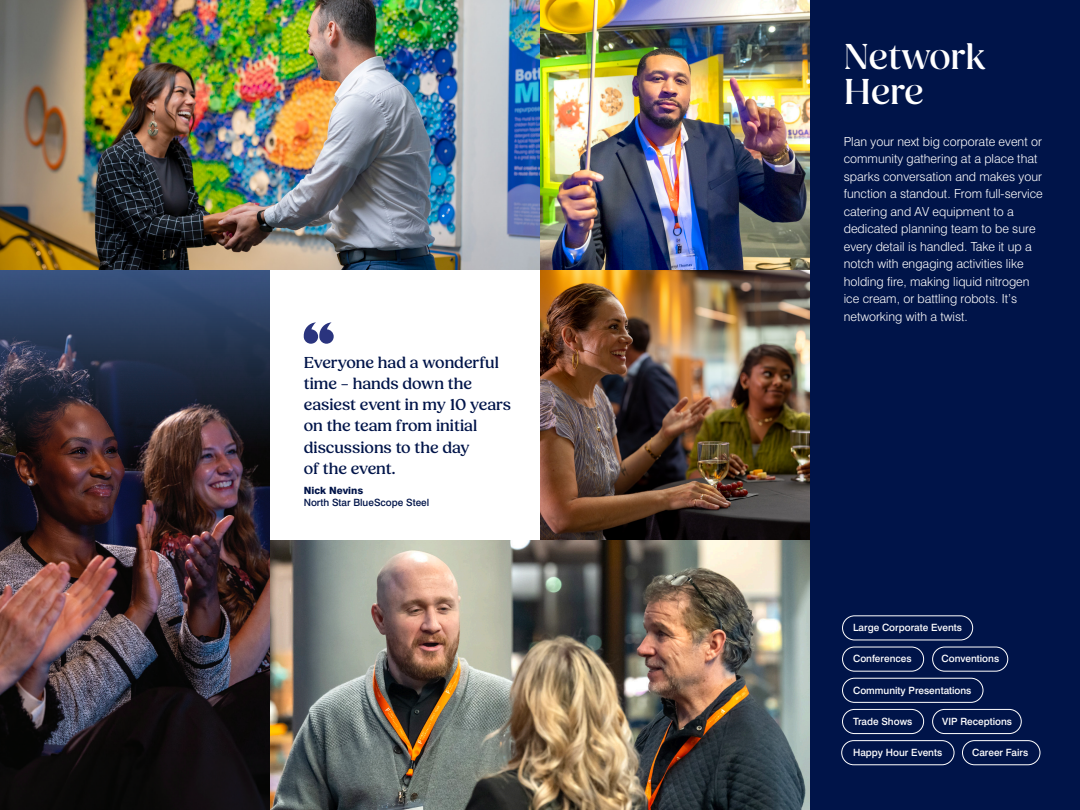
<style>
.page{position:relative;width:1080px;height:810px;background:#fff}
.page>*{position:absolute;margin:0;border:0;box-sizing:border-box;transform-origin:0 0}
.t1{font:500 36.88px/35px "Fields Display";color:#fff}
.t2{font:500 16.25px/21.2px "Fields";color:#001449}
.t3{font:300 12.5px/17.5px "Swiss 721";color:#fff}
.t4{font:500 10px "Swiss 721";color:#fff}
.t5{font:500 10px/12px "Swiss 721";color:#001449}
.s1{font-weight:800}
</style>
<div class="page">
<img style="left:0;top:0;width:540px;height:270px">
<img style="left:270px;top:540px;width:540px;height:270px">
<div style="left:810px;top:0;width:270px;height:810px;background:#001449"></div>
<div style="left:842px;top:616px;width:131px;height:24px;border:1px solid #fff;border-radius:12px"></div>
<div style="left:842px;top:647px;width:82px;height:24px;border:1px solid #fff;border-radius:12px"></div>
<div style="left:932px;top:647px;width:76px;height:24px;border:1px solid #fff;border-radius:12px"></div>
<div style="left:842px;top:709px;width:82px;height:25px;border:1px solid #fff;border-radius:12px"></div>
<div style="left:932px;top:709px;width:89px;height:25px;border:1px solid #fff;border-radius:12px"></div>
<div style="left:842px;top:678px;width:141px;height:25px;border:1px solid #fff;border-radius:12px"></div>
<div style="left:962px;top:740px;width:78px;height:25px;border:1px solid #fff;border-radius:12px"></div>
<div style="left:842px;top:740px;width:112px;height:25px;border:1px solid #fff;border-radius:12px"></div>
<svg style="left:304px;top:322px;width:30px;height:22px"></svg>
<img style="left:540px;top:0;width:270px;height:540px">
<img style="left:0;top:450px;width:270px;height:360px">
<svg style="left:0;top:270px;width:270px;height:180px;background:#30374e"></svg>
<p class="t2" style="left:304px;top:352px;width:209px">Everyone had a wonderful time – hands down the easiest event in my 10 years on the team from initial discussions to the day<br>of the event.</p>
<p class="t5" style="left:304px;top:485px;width:127px"><span class="s1">Nick Nevins<br></span>North Star BlueScope Steel</p>
<p class="t1" style="left:844px;top:40px;width:143px">Network<br>Here</p>
<p class="t3" style="left:844px;top:132px;width:200px">Plan your next big corporate event or community gathering at a place that sparks conversation and makes your function a standout. From full-service catering and AV equipment to a dedicated planning team to be sure every detail is handled. Take it up a notch with engaging activities like holding fire, making liquid nitrogen ice cream, or battling robots. It’s networking with a twist.</p>
<p class="t4" style="left:853px;top:621px;width:110px">Large Corporate Events</p>
<p class="t4" style="left:853px;top:653px;width:60px">Conferences</p>
<p class="t4" style="left:942px;top:653px;width:59px">Conventions</p>
<p class="t4" style="left:853px;top:684px;width:120px">Community Presentations</p>
<p class="t4" style="left:853px;top:715px;width:61px">Trade Shows</p>
<p class="t4" style="left:942px;top:715px;width:71px">VIP Receptions</p>
<p class="t4" style="left:853px;top:746px;width:91px">Happy Hour Events</p>
<p class="t4" style="left:972px;top:746px;width:58px">Career Fairs</p>
</div>
